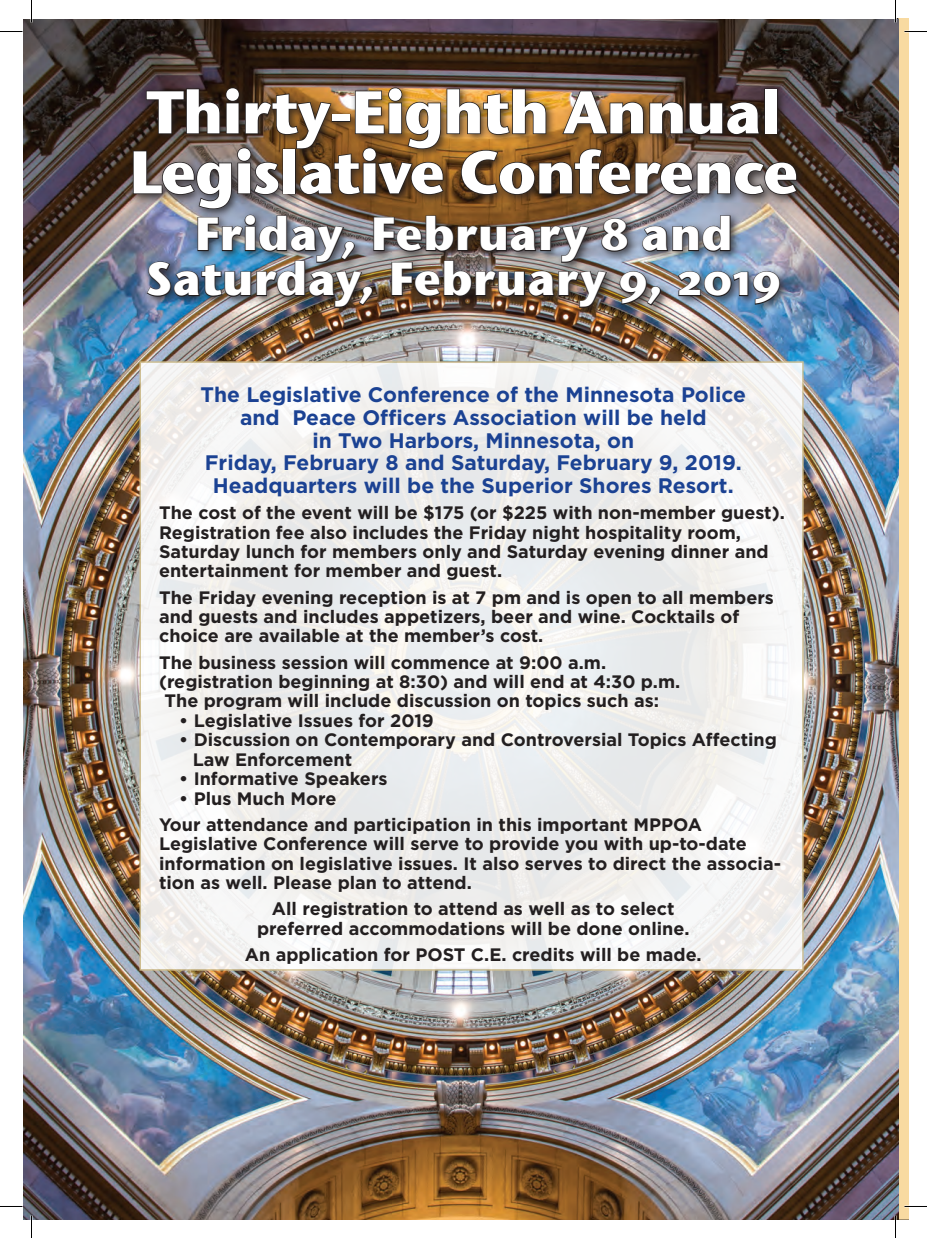
<style>
.page{position:relative;width:927px;height:1238px;background:#fff}
.page>*{position:absolute;margin:0;border:0;box-sizing:border-box;transform-origin:0 0}
.t1{font:700 60px/60px "Stone Sans OSITC";letter-spacing:-.02em;color:#fff}
.t2{font:700 46.5px/45px "Stone Sans OSITC";color:#fff;text-align:center}
.t3{font:700 21px/22.6px "Gotham";color:#1b4293;text-align:center}
.t4{font:700 18px/19.4px "Gotham";color:#231f20}
</style>
<div class="page">
<img style="left:23px;top:20px;width:872px;height:1200px">
<div style="left:140px;top:361px;width:664px;height:609px;background:linear-gradient(to right,#f0f0ef,#f1f1f0);border:2px solid #d2c08f"></div>
<div style="left:129px;top:83px;width:678px;height:235px;background:#231f20;opacity:.79"></div>
<img style="left:132px;top:87px;width:666px;height:221px">
<svg style="left:0;top:31px;width:22px;height:1px"></svg>
<svg style="left:0;top:1206px;width:22px;height:1px"></svg>
<svg style="left:31px;top:0;width:1px;height:22px"></svg>
<svg style="left:31px;top:1215px;width:1px;height:23px"></svg>
<svg style="left:895px;top:0;width:32px;height:1238px"></svg>
<h1 class="t1" style="left:129px;top:81px;width:671px">Thirty-Eighth Annual<br>Legislative Conference</h1>
<h2 class="t2" style="left:146px;top:211px;width:636px">Friday, February 8 and<br>Saturday, February 9, 2019</h2>
<p class="t3" style="left:201px;top:383px;width:547px">The Legislative Conference of the Minnesota Police and Peace Officers Association will be held<br>in Two Harbors, Minnesota, on<br>Friday, February 8 and Saturday, February 9, 2019.<br>Headquarters will be the Superior Shores Resort.</p>
<p class="t4" style="left:159px;top:502px;width:627px">The cost of the event will be $175 (or $225 with non-member guest).<br>Registration fee also includes the Friday night hospitality room, Saturday lunch for members only and Saturday evening dinner and entertainment for member and guest.</p>
<p class="t4" style="left:159px;top:587px;width:616px">The Friday evening reception is at 7 pm and is open to all members and guests and includes appetizers, beer and wine. Cocktails of choice are available at the member’s cost.</p>
<p class="t4" style="left:159px;top:652px;width:523px">The business session will commence at 9:00 a.m. (registration beginning at 8:30) and will end at 4:30 p.m.<br>The program will include discussion on topics such as:</p>
<p class="t4" style="left:179px;top:710px;width:256px">• Legislative Issues for 2019</p>
<p class="t4" style="left:193px;top:730px;width:586px;text-indent:-14px">• Discussion on Contemporary and Controversial Topics Affecting<br>Law Enforcement</p>
<p class="t4" style="left:179px;top:768px;width:210px">• Informative Speakers</p>
<p class="t4" style="left:159px;top:784px;width:544px;line-height:26.1px;text-indent:20px">• Plus Much More<br>Your attendance and participation in this important MPPOA</p>
<p class="t4" style="left:159px;top:833px;width:623px">Legislative Conference will serve to provide you with up-to-date information on legislative issues. It also serves to direct the associa&shy;tion as well. Please plan to attend.</p>
<p class="t4" style="left:257px;top:898px;width:434px;text-align:center">All registration to attend as well as to select preferred accommodations will be done online.</p>
<p class="t4" style="left:245px;top:944px;width:458px">An application for POST C.E. credits will be made.</p>
</div>
